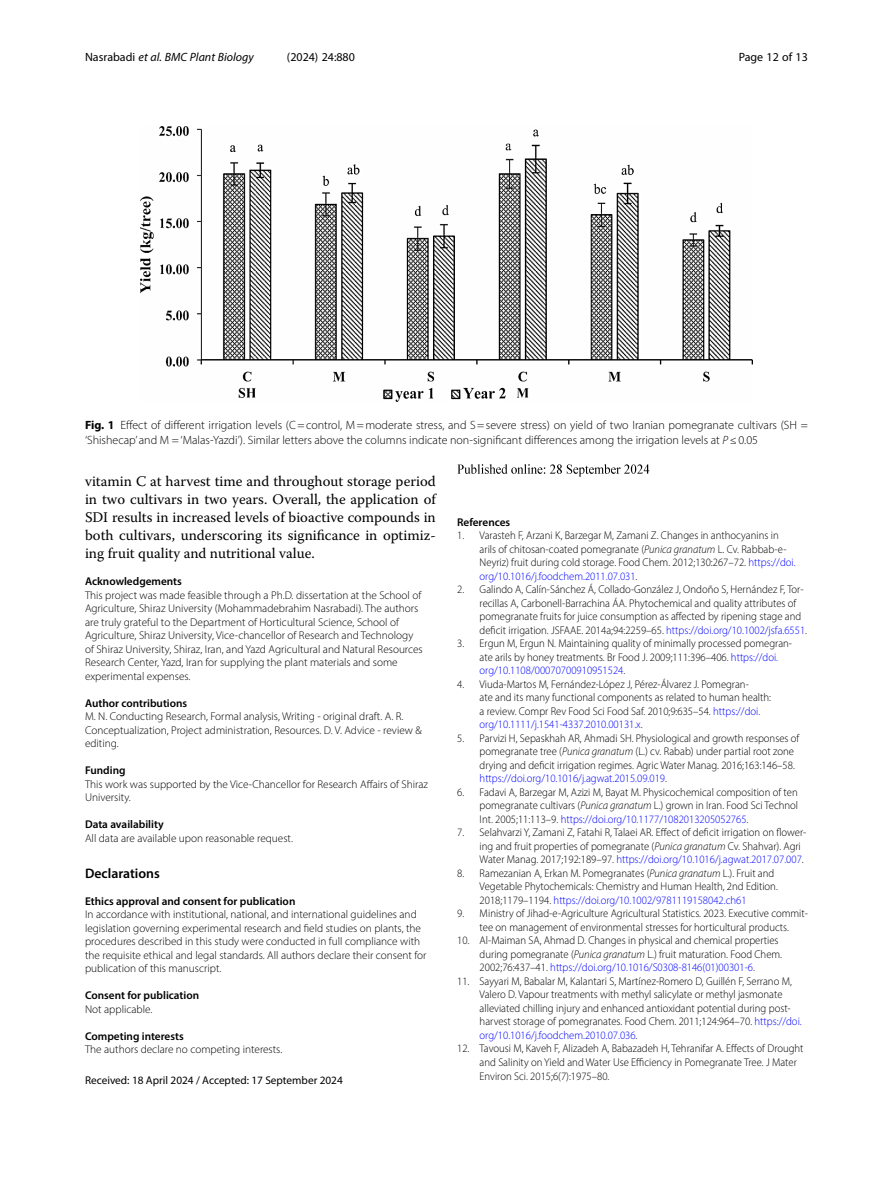
<style>
.page{position:relative;width:893px;height:1191px;background:#fff}
.page>*{position:absolute;margin:0;border:0;box-sizing:border-box;transform-origin:0 0}
.Body_Text{font:14.7px/18px "Warnock Pro";color:#000;text-align:justify}
.Ethics_Declarations{font:600 13.8px "Myriad Pro";color:#000}
.Figure_Caption{font:300 12px/15px "Myriad Pro";color:#000}
.t1{font:italic 12px "Myriad Pro";color:#000}
.t2{font:12px "Myriad Pro";color:#000}
.Literatur_Entry{font:300 11.25px/13.5px "Myriad Pro";color:#000;scale:.95 1}
.Acknowledgements{font:300 11.25px/13.5px "Myriad Pro";color:#000}
.Ethics_Declarations-2{font:300 11.25px/13.5px "Myriad Pro";color:#000}
.Author_Contribution{font:300 11.25px/13.5px "Myriad Pro";color:#000}
.Endmatter_Heading{font:600 11.25px "Myriad Pro";color:#000}
.Funding{font:300 11.25px/13.5px "Myriad Pro";color:#000}
.Article_History{font:11.25px "Myriad Pro";color:#000}
.Data_Availability{font:300 11.25px "Myriad Pro";color:#000}
.Literatur_Heading{font:600 11.25px "Myriad Pro";color:#000}
.s1{font-style:normal}
.s2{font-weight:700}
.s3{font-style:italic}
.s4{color:#00f}
</style>
<div class="page">
<img style="left:457px;top:464px;width:193px;height:13px">
<img style="left:140px;top:126px;width:613px;height:275px">
<p class="t1" style="left:85px;top:50px;width:170px"><span class="s1">Nasrabadi</span> et al. BMC Plant Biology</p>
<p class="t2" style="left:287px;top:50px;width:70px">(2024) 24:880</p>
<p class="t2" style="left:739px;top:50px;width:71px">Page 12 of 13</p>
<p class="Figure_Caption" style="left:85px;top:417px;width:724px"><span class="s2">Fig. 1</span> Effect of different irrigation levels (C=control, M=moderate stress, and S=severe stress) on yield of two Iranian pomegranate cultivars (SH = ‘Shishecap’ and M = ‘Malas-Yazdi’). Similar letters above the columns indicate non-significant differences among the irrigation levels at <span class="s3">P</span>≤0.05</p>
<p class="Body_Text" style="left:85px;top:472px;width:352px">vitamin C at harvest time and throughout storage period in two cultivars in two years. Overall, the application of SDI results in increased levels of bioactive compounds in both cultivars, underscoring its significance in optimiz&shy;ing fruit quality and nutritional value.</p>
<p class="Endmatter_Heading" style="left:85px;top:574px;width:98px">Acknowledgements</p>
<p class="Acknowledgements" style="left:85px;top:588px;width:339px">This project was made feasible through a Ph.D. dissertation at the School of Agriculture, Shiraz University (Mohammadebrahim Nasrabadi). The authors are truly grateful to the Department of Horticultural Science, School of Agriculture, Shiraz University, Vice-chancellor of Research and Technology of Shiraz University, Shiraz, Iran, and Yazd Agricultural and Natural Resources Research Center, Yazd, Iran for supplying the plant materials and some experimental expenses.</p>
<p class="Endmatter_Heading" style="left:85px;top:696px;width:104px">Author contributions</p>
<p class="Author_Contribution" style="left:85px;top:709px;width:338px">M. N. Conducting Research, Formal analysis, Writing - original draft. A. R.<br>Conceptualization, Project administration, Resources. D. V. Advice - review &amp; editing.</p>
<p class="Endmatter_Heading" style="left:85px;top:763px;width:42px">Funding</p>
<p class="Funding" style="left:85px;top:777px;width:345px">This work was supported by the Vice-Chancellor for Research Affairs of Shiraz<br>University.</p>
<p class="Endmatter_Heading" style="left:85px;top:817px;width:80px">Data availability</p>
<p class="Data_Availability" style="left:85px;top:831px;width:209px">All data are available upon reasonable request.</p>
<p class="Ethics_Declarations" style="left:85px;top:864px;width:76px">Declarations</p>
<p class="Endmatter_Heading" style="left:85px;top:894px;width:212px">Ethics approval and consent for publication</p>
<p class="Ethics_Declarations-2" style="left:85px;top:907px;width:343px">In accordance with institutional, national, and international guidelines and legislation governing experimental research and field studies on plants, the procedures described in this study were conducted in full compliance with the requisite ethical and legal standards. All authors declare their consent for publication of this manuscript.</p>
<p class="Endmatter_Heading" style="left:85px;top:988px;width:116px">Consent for publication</p>
<p class="Ethics_Declarations-2" style="left:85px;top:1002px;width:69px">Not applicable.</p>
<p class="Endmatter_Heading" style="left:85px;top:1029px;width:100px">Competing interests</p>
<p class="Ethics_Declarations-2" style="left:85px;top:1042px;width:199px">The authors declare no competing interests.</p>
<p class="Article_History" style="left:85px;top:1073px;width:259px">Received: 18 April 2024 / Accepted: 17 September 2024</p>
<p class="Literatur_Heading" style="left:457px;top:515px;width:55px">References</p>
<p class="Literatur_Entry" style="left:480px;top:528px;width:334px;text-indent:-22px">1. Varasteh F, Arzani K, Barzegar M, Zamani Z. Changes in anthocyanins in arils of chitosan-coated pomegranate (<span class="s3">Punica granatum</span> L. Cv. Rabbab-e-Neyriz) fruit during cold storage. Food Chem. 2012;130:267–72. <span class="s4">https://doi. org/10.1016/j.foodchem.2011.07.031</span>.</p>
<p class="Literatur_Entry" style="left:480px;top:582px;width:346px;text-indent:-22px">2. Galindo A, Calín-Sánchez Á, Collado‐González J, Ondoño S, Hernández F, Tor&shy;recillas A, Carbonell‐Barrachina ÁA. Phytochemical and quality attributes of pomegranate fruits for juice consumption as affected by ripening stage and deficit irrigation. JSFAAE. 2014a;94:2259–65. <span class="s4">https://doi.org/10.1002/jsfa.6551</span>.</p>
<p class="Literatur_Entry" style="left:480px;top:636px;width:330px;text-indent:-22px">3. Ergun M, Ergun N. Maintaining quality of minimally processed pomegran&shy;ate arils by honey treatments. Br Food J. 2009;111:396–406. <span class="s4">https://doi. org/10.1108/00070700910951524</span>.</p>
<p class="Literatur_Entry" style="left:480px;top:677px;width:308px;text-indent:-22px">4. Viuda-Martos M, Fernández‐López J, Pérez‐Álvarez J. Pomegran-<br>ate and its many functional components as related to human health: a review. Compr Rev Food Sci Food Saf. 2010;9:635–54. <span class="s4">https://doi. org/10.1111/j.1541-4337.2010.00131.x</span>.</p>
<p class="Literatur_Entry" style="left:480px;top:731px;width:338px;text-indent:-22px">5. Parvizi H, Sepaskhah AR, Ahmadi SH. Physiological and growth responses of pomegranate tree (<span class="s3">Punica granatum</span> (L.) cv. Rabab) under partial root zone drying and deficit irrigation regimes. Agric Water Manag. 2016;163:146–58. <span class="s4">https://doi.org/10.1016/j.agwat.2015.09.019</span>.</p>
<p class="Literatur_Entry" style="left:480px;top:785px;width:337px;text-align:justify;text-indent:-22px">6. Fadavi A, Barzegar M, Azizi M, Bayat M. Physicochemical composition of ten pomegranate cultivars (<span class="s3">Punica granatum</span> L.) grown in Iran. Food Sci Technol Int. 2005;11:113–9. <span class="s4">https://doi.org/10.1177/1082013205052765</span>.</p>
<p class="Literatur_Entry" style="left:480px;top:825px;width:345px;text-indent:-22px">7. Selahvarzi Y, Zamani Z, Fatahi R, Talaei AR. Effect of deficit irrigation on flower&shy;ing and fruit properties of pomegranate (<span class="s3">Punica granatum</span> Cv. Shahvar). Agri<br>Water Manag. 2017;192:189–97. <span class="s4">https://doi.org/10.1016/j.agwat.2017.07.007</span>.</p>
<p class="Literatur_Entry" style="left:480px;top:866px;width:315px;text-indent:-22px">8. Ramezanian A, Erkan M. Pomegranates (<span class="s3">Punica granatum</span> L.). Fruit and<br>Vegetable Phytochemicals: Chemistry and Human Health, 2nd Edition.<br>2018;1179–1194. <span class="s4">https://doi.org/10.1002/9781119158042.ch61</span></p>
<p class="Literatur_Entry" style="left:457px;top:906px;width:371px;text-align:center">9. Ministry of Jihad-e-Agriculture Agricultural Statistics. 2023. Executive commit&shy;tee on management of environmental stresses for horticultural products.</p>
<p class="Literatur_Entry" style="left:480px;top:933px;width:320px;text-indent:-22px">10. Al-Maiman SA, Ahmad D. Changes in physical and chemical properties during pomegranate (<span class="s3">Punica granatum</span> L.) fruit maturation. Food Chem.<br>2002;76:437–41. <span class="s4">https://doi.org/10.1016/S0308-8146(01)00301-6</span>.</p>
<p class="Literatur_Entry" style="left:480px;top:974px;width:341px;text-indent:-22px">11. Sayyari M, Babalar M, Kalantari S, Martínez-Romero D, Guillén F, Serrano M, Valero D. Vapour treatments with methyl salicylate or methyl jasmonate alleviated chilling injury and enhanced antioxidant potential during post&shy;harvest storage of pomegranates. Food Chem. 2011;124:964–70. <span class="s4">https://doi. org/10.1016/j.foodchem.2010.07.036</span>.</p>
<p class="Literatur_Entry" style="left:480px;top:1041px;width:342px;text-indent:-22px">12. Tavousi M, Kaveh F, Alizadeh A, Babazadeh H, Tehranifar A. Effects of Drought and Salinity on Yield and Water Use Efficiency in Pomegranate Tree. J Mater<br>Environ Sci. 2015;6(7):1975–80.</p>
</div>
